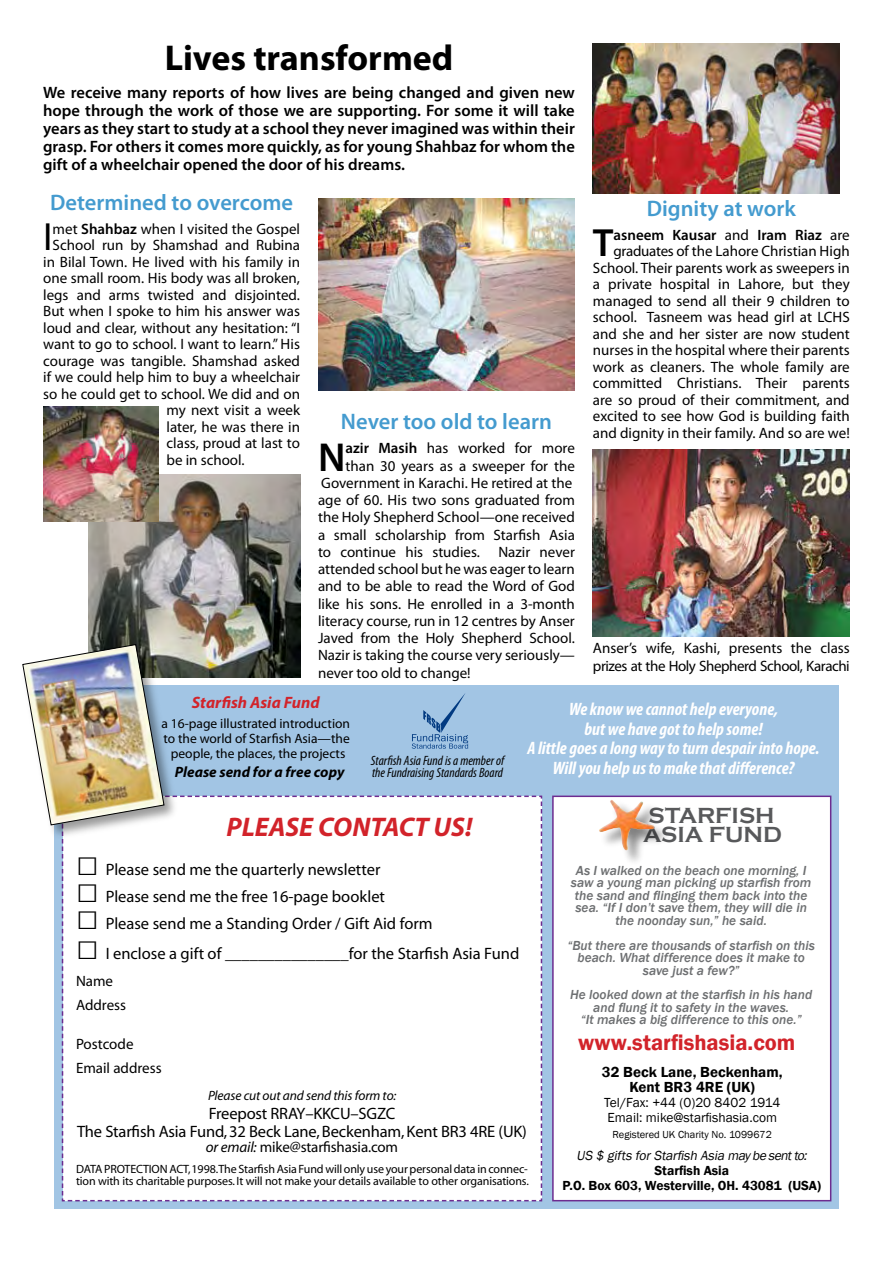
<style>
.page{position:relative;width:893px;height:1263px;background:#fff}
.page>*{position:absolute;margin:0;border:0;box-sizing:border-box;transform-origin:0 0}
.t1{font:600 40.65px "Myriad Pro";color:#000}
.t2{font:39.45px "Myriad Pro";color:#000}
.t3{font:600 39.45px "Myriad Pro";color:#000}
.t4{font:700 36px "Myriad Pro";color:#000}
.t5{font:italic 700 27px "Myriad";color:#d2232a}
.t6{font:600 22.5px "Myriad Pro";color:#449bcf}
.t7{font:600 22.5px "Franklin Gothic";color:#d2232a}
.t8{font:700 22.5px/19.5px "Copperplate Gothic";color:#58595b}
.t9{font:italic 700 condensed 18px/19.5px "Myriad Pro";color:#fff;text-align:center}
.t10{font:600 16.5px/18px "Myriad Pro";color:#000;text-align:justify}
.t11{font:16.5px/18px "Myriad";color:#000;text-align:center}
.t12{font:italic 700 16.5px "Myriad Pro";color:#d2232a}
.t13{font:15px/16.5px "Myriad Pro";color:#000;text-align:right}
.t14{font:15px/17.2px "Myriad Pro";letter-spacing:-.025em;color:#000}
.t15{font:15px/24px "Myriad";color:#000}
.t16{font:600 15px/15px "Franklin Gothic";color:#000;text-align:center}
.t17{font:italic 700 15px "Myriad Pro";color:#000}
.t18{font:italic 500 13.5px/12.5px "Franklin Gothic";color:#6d6f71;text-align:center}
.t19{font:13.5px/15px "Myriad Pro";color:#000;text-align:center}
.t20{font:italic condensed 13.5px/12px "Myriad Pro";color:#000}
.t21{font:13.5px/15px "Franklin Gothic";color:#000}
.t22{font:600 13.5px/15px "Franklin Gothic";color:#000;text-align:center}
.t23{font:italic 13.5px "Franklin Gothic";color:#000}
.t24{font:italic 13.5px "Myriad";letter-spacing:-.01em;color:#000}
.t25{font:12px/12px "Myriad";letter-spacing:-.01em;color:#000}
.t26{font:10.5px "Franklin Gothic";color:#000}
.s1{font-weight:600}
.s2{font-family:"Franklin Gothic";font-weight:500;font-stretch:condensed;font-size:37.5px}
.s3{font-style:italic}
</style>
<div class="page">
<div style="left:54px;top:686px;width:785px;height:523px;background:#a2c5e4"></div>
<div style="left:553px;top:796px;width:278px;height:405px;background:#fff"></div>
<div style="left:552px;top:795px;width:279px;height:406px;border:2px solid #6d2c90"></div>
<div style="left:599px;top:800px;width:72px;height:68px;background:#000;opacity:.5"></div>
<img style="left:599px;top:800px;width:55px;height:50px">
<img style="left:593px;top:43px;width:247px;height:150px">
<img style="left:88px;top:474px;width:212px;height:170px">
<div style="left:20px;top:641px;width:160px;height:199px;background:#000;opacity:.4"></div>
<svg style="left:22px;top:644px;width:520px;height:557px"></svg>
<img style="left:43px;top:407px;width:115px;height:114px">
<img style="left:318px;top:198px;width:257px;height:192px">
<img style="left:593px;top:449px;width:257px;height:187px">
<h3 class="t4" style="left:165px;top:35px;width:290px">Lives transformed</h3>
<p class="t10" style="left:43px;top:83px;width:533px">We receive many reports of how lives are being changed and given new hope through the work of those we are supporting. For some it will take years as they start to study at a school they never imagined was within their grasp. For others it comes more quickly, as for young Shahbaz for whom the gift of a wheelchair opened the door of his dreams.</p>
<h3 class="t6" style="left:50px;top:188px;width:244px">Determined to overcome</h3>
<h2 class="t2" style="left:43px;top:213px;width:11px">I</h2>
<p class="t13" style="left:53px;top:220px;width:249px">met <span class="s1">Shahbaz</span> when I visited the Gospel</p>
<p class="t13" style="left:53px;top:237px;width:249px">School run by Shamshad and Rubina</p>
<p class="t13" style="left:43px;top:253px;width:258px">in Bilal Town. He lived with his family in</p>
<p class="t13" style="left:43px;top:270px;width:258px">one small room. His body was all broken,</p>
<p class="t13" style="left:43px;top:286px;width:258px">legs and arms twisted and disjointed.</p>
<p class="t13" style="left:43px;top:303px;width:258px">But when I spoke to him his answer was</p>
<p class="t13" style="left:43px;top:319px;width:258px">loud and clear, without any hesitation: “I</p>
<p class="t13" style="left:43px;top:336px;width:258px">want to go to school. I want to learn.” His</p>
<p class="t13" style="left:43px;top:352px;width:258px">courage was tangible. Shamshad asked</p>
<p class="t13" style="left:43px;top:369px;width:258px">if we could help him to buy a wheelchair</p>
<p class="t13" style="left:43px;top:385px;width:258px">so he could get to school. We did and on</p>
<p class="t13" style="left:167px;top:402px;width:135px">my next visit a week</p>
<p class="t13" style="left:167px;top:418px;width:135px">later, he was there in</p>
<p class="t13" style="left:167px;top:435px;width:135px">class, proud at last to</p>
<p class="t13" style="left:167px;top:451px;width:80px">be in school.</p>
<h3 class="t6" style="left:341px;top:407px;width:212px">Never too old to learn</h3>
<h1 class="t1" style="left:318px;top:431px;width:29px">N</h1>
<p class="t13" style="left:345px;top:440px;width:231px"><span class="s1">azir Masih</span> has worked for more</p>
<p class="t13" style="left:345px;top:457px;width:231px">than 30 years as a sweeper for the</p>
<p class="t13" style="left:321px;top:474px;width:252px">Government in Karachi. He retired at the</p>
<p class="t13" style="left:318px;top:492px;width:258px">age of 60. His two sons graduated from</p>
<p class="t13" style="left:318px;top:509px;width:258px">the Holy Shepherd School—one received</p>
<p class="t13" style="left:318px;top:526px;width:258px">a small scholarship from Starfish Asia</p>
<p class="t13" style="left:318px;top:543px;width:258px">to continue his studies. Nazir never</p>
<p class="t13" style="left:318px;top:561px;width:258px">attended school but he was eager to learn</p>
<p class="t13" style="left:318px;top:578px;width:258px">and to be able to read the Word of God</p>
<p class="t13" style="left:318px;top:595px;width:258px">like his sons. He enrolled in a 3-month</p>
<p class="t13" style="left:318px;top:612px;width:258px">literacy course, run in 12 centres by Anser</p>
<p class="t13" style="left:318px;top:630px;width:258px">Javed from the Holy Shepherd School.</p>
<p class="t13" style="left:318px;top:647px;width:258px">Nazir is taking the course very seriously—</p>
<p class="t13" style="left:318px;top:664px;width:154px">never too old to change!</p>
<h3 class="t6" style="left:647px;top:194px;width:151px">Dignity at work</h3>
<p class="t13" style="left:593px;top:226px;width:258px"><span class="s1">asneem Kausar</span> and <span class="s1">Iram Riaz</span> are graduates of the Lahore Christian High School. Their parents work as sweepers in a private hospital in Lahore, but they managed to send all their 9 children to school. Tasneem was head girl at LCHS and she and her sister are now student nurses in the hospital where their parents work as cleaners. The whole family are committed Christians. Their parents are so proud of their commitment, and excited to see how God is building faith and dignity in their family. And so are we!</p>
<h2 class="t3" style="left:593px;top:218px;width:22px">T</h2>
<p class="t14" style="left:593px;top:639px;width:258px">Anser’s wife, Kashi, presents the class prizes at the Holy Shepherd School, Karachi</p>
<p class="t12" style="left:192px;top:692px;width:129px">Starfish Asia Fund</p>
<p class="t19" style="left:162px;top:715px;width:190px">a 16-page illustrated introduction to the world of Starfish Asia—the people, the places, the projects</p>
<p class="t17" style="left:175px;top:762px;width:171px">Please send for a free copy</p>
<p class="t20" style="left:371px;top:755px;width:135px">Starfish Asia Fund is a member of the Fundraising Standards Board</p>
<p class="t9" style="left:527px;top:699px;width:294px">We know we cannot help everyone,<br>but we have got to help some!<br>A little goes a long way to turn despair into hope.<br>Will you help us to make that difference?</p>
<h3 class="t5" style="left:227px;top:812px;width:247px">PLEASE CONTACT US!</h3>
<p class="t11" style="left:76px;top:861px;width:306px"><span class="s2">□</span> Please send me the quarterly newsletter</p>
<p class="t11" style="left:76px;top:888px;width:311px"><span class="s2">□</span> Please send me the free 16-page booklet</p>
<p class="t11" style="left:76px;top:915px;width:358px"><span class="s2">□</span> Please send me a Standing Order / Gift Aid form</p>
<p class="t11" style="left:76px;top:945px;width:445px"><span class="s2">□</span> I enclose a gift of _______________for the Starfish Asia Fund</p>
<p class="t15" style="left:76px;top:969px;width:52px">Name<br>Address</p>
<p class="t15" style="left:76px;top:1032px;width:87px">Postcode<br>Email address</p>
<p class="t24" style="left:208px;top:1088px;width:190px">Please cut out and send this form to:</p>
<p class="t11" style="left:77px;top:1105px;width:451px">Freepost RRAY–KKCU–SGZC<br>The Starfish Asia Fund, 32 Beck Lane, Beckenham, Kent BR3 4RE (UK)</p>
<p class="t15" style="left:206px;top:1136px;width:194px"><span class="s3">or email:</span> mike@starfishasia.com</p>
<p class="t25" style="left:76px;top:1164px;width:454px">DATA PROTECTION ACT, 1998.The Starfish Asia Fund will only use your personal data in connec&shy;tion with its charitable purposes. It will not make your details available to other organisations.</p>
<h3 class="t8" style="left:643px;top:806px;width:141px">STARFISH<br>ASIA FUND</h3>
<p class="t18" style="left:571px;top:864px;width:242px">As I walked on the beach one morning, I saw a young man picking up starfish from the sand and flinging them back into the sea. “If I don’t save them, they will die in the noonday sun,” he said.</p>
<p class="t18" style="left:567px;top:939px;width:249px">“But there are thousands of starfish on this beach. What difference does it make to save just a few?”</p>
<p class="t18" style="left:570px;top:989px;width:244px">He looked down at the starfish in his hand and flung it to safety in the waves.<br>“It makes a big difference to this one.”</p>
<h3 class="t7" style="left:578px;top:1028px;width:219px">www.starfishasia.com</h3>
<p class="t16" style="left:602px;top:1064px;width:182px">32 Beck Lane, Beckenham,<br>Kent BR3 4RE (UK)</p>
<p class="t21" style="left:604px;top:1095px;width:178px">Tel/Fax: +44 (0)20 8402 1914<br>Email: mike@starfishasia.com</p>
<p class="t26" style="left:613px;top:1128px;width:161px">Registered UK Charity No. 1099672</p>
<p class="t23" style="left:577px;top:1147px;width:235px">US $ gifts forStarfish Asia maybesentto:</p>
<p class="t22" style="left:563px;top:1163px;width:260px">Starfish Asia<br>P.O. Box 603, Westerville, OH. 43081 (USA)</p>
</div>
